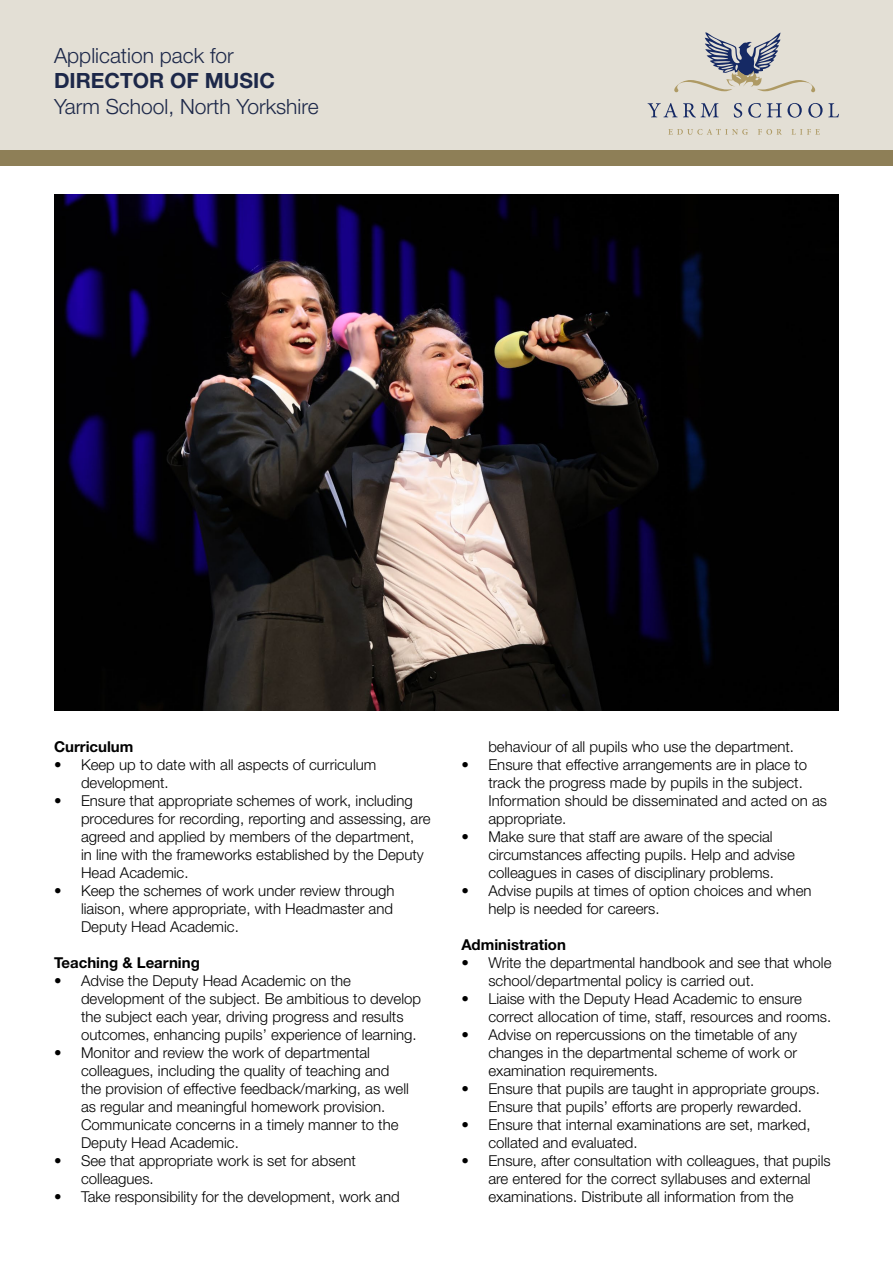
<style>
.page{position:relative;width:893px;height:1263px;background:#fff}
.page>*{position:absolute;margin:0;border:0;box-sizing:border-box;transform-origin:0 0}
.t1{font:300 21px "Helvetica Neue LT Std";color:#1d2849}
.t2{font:700 21px "Helvetica Neue LT Std";color:#1d2849}
.t3{font:300 15px/18px "Helvetica Neue LT Std";color:#000}
.t4{font:700 15px "Helvetica Neue LT Std";color:#000}
</style>
<div class="page">
<div style="left:0;top:0;width:893px;height:150px;background:#e3dfd5"></div>
<div style="left:0;top:150px;width:893px;height:16px;background:#8e7f57"></div>
<svg style="left:648px;top:103px;width:71px;height:14px"></svg>
<svg style="left:734px;top:103px;width:8px;height:15px"></svg>
<svg style="left:748px;top:103px;width:13px;height:15px"></svg>
<svg style="left:767px;top:103px;width:35px;height:15px"></svg>
<svg style="left:808px;top:103px;width:31px;height:15px"></svg>
<svg style="left:668px;top:129px;width:80px;height:6px"></svg>
<svg style="left:758px;top:129px;width:24px;height:6px"></svg>
<svg style="left:791px;top:129px;width:29px;height:6px"></svg>
<svg style="left:674px;top:32px;width:141px;height:60px"></svg>
<img style="left:54px;top:195px;width:785px;height:515px">
<h1 class="t1" style="left:54px;top:43px;width:181px">Application pack for</h1>
<h1 class="t2" style="left:54px;top:68px;width:222px">DIRECTOR OF MUSIC</h1>
<h1 class="t1" style="left:54px;top:93px;width:266px">Yarm School, North Yorkshire</h1>
<p class="t4" style="left:54px;top:737px;width:81px">Curriculum</p>
<p class="t3" style="left:81px;top:755px;width:297px;text-indent:-27px">• Keep up to date with all aspects of curriculum development.</p>
<p class="t3" style="left:81px;top:791px;width:351px;text-indent:-27px">• Ensure that appropriate schemes of work, including procedures for recording, reporting and assessing, are agreed and applied by members of the department,<br>in line with the frameworks established by the Deputy Head Academic.</p>
<p class="t3" style="left:81px;top:881px;width:315px;text-align:justify;text-indent:-27px">• Keep the schemes of work under review through liaison, where appropriate, with Headmaster and Deputy Head Academic.</p>
<p class="t4" style="left:54px;top:953px;width:147px">Teaching &amp; Learning</p>
<p class="t3" style="left:81px;top:971px;width:342px;text-indent:-27px">• Advise the Deputy Head Academic on the development of the subject. Be ambitious to develop the subject each year, driving progress and results outcomes, enhancing pupils’ experience of learning.</p>
<p class="t3" style="left:81px;top:1043px;width:329px;text-indent:-27px">• Monitor and review the work of departmental colleagues, including the quality of teaching and the provision of effective feedback/marking, as well as regular and meaningful homework provision.<br>Communicate concerns in a timely manner to the Deputy Head Academic.</p>
<p class="t3" style="left:81px;top:1151px;width:276px;text-indent:-27px">• See that appropriate work is set for absent colleagues.</p>
<p class="t3" style="left:54px;top:1187px;width:347px">• Take responsibility for the development, work and</p>
<p class="t3" style="left:488px;top:737px;width:307px">behaviour of all pupils who use the department.</p>
<p class="t3" style="left:488px;top:755px;width:340px;text-indent:-27px">• Ensure that effective arrangements are in place to track the progress made by pupils in the subject.<br>Information should be disseminated and acted on as appropriate.</p>
<p class="t3" style="left:488px;top:827px;width:308px;text-indent:-27px">• Make sure that staff are aware of the special circumstances affecting pupils. Help and advise colleagues in cases of disciplinary problems.</p>
<p class="t3" style="left:488px;top:881px;width:325px;text-indent:-27px">• Advise pupils at times of option choices and when help is needed for careers.</p>
<p class="t4" style="left:461px;top:935px;width:106px">Administration</p>
<p class="t3" style="left:488px;top:953px;width:345px;text-indent:-27px">• Write the departmental handbook and see that whole school/departmental policy is carried out.</p>
<p class="t3" style="left:488px;top:989px;width:344px;text-indent:-27px">• Liaise with the Deputy Head Academic to ensure correct allocation of time, staff, resources and rooms.</p>
<p class="t3" style="left:488px;top:1025px;width:310px;text-align:justify;text-indent:-27px">• Advise on repercussions on the timetable of any changes in the departmental scheme of work or examination requirements.</p>
<p class="t3" style="left:461px;top:1079px;width:360px;text-align:center">• Ensure that pupils are taught in appropriate groups.<br>Ensure that pupils’ efforts are properly rewarded.</p>
<p class="t3" style="left:488px;top:1115px;width:324px;text-indent:-27px">• Ensure that internal examinations are set, marked, collated and evaluated.</p>
<p class="t3" style="left:488px;top:1151px;width:344px;text-indent:-27px">• Ensure, after consultation with colleagues, that pupils are entered for the correct syllabuses and external examinations. Distribute all information from the</p>
</div>
